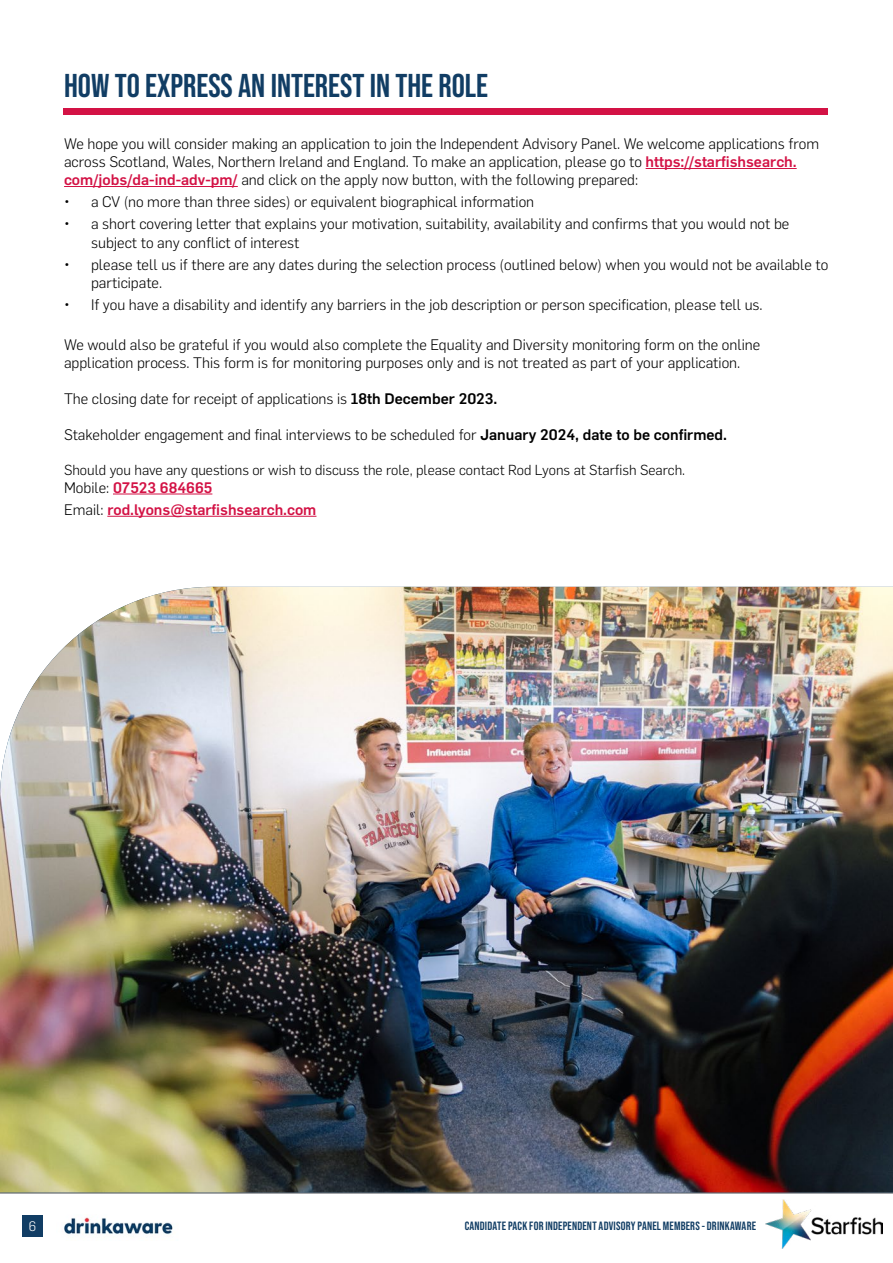
<style>
.page{position:relative;width:893px;height:1263px;background:#fff}
.page>*{position:absolute;margin:0;border:0;box-sizing:border-box;transform-origin:0 0}
.t1{font:700 33px "Bebas Neue Pro";color:#113d64}
.t2{font:300 15px/18px "Flama";color:#000}
.t3{font:500 15px/22.2px "Flama";color:#d31245}
.t4{font:300 14.25px "Flama";color:#000}
.t5{font:300 13.5px "Flama";color:#fff}
.t6{font:700 12px "Bebas Neue Pro";letter-spacing:.015em;color:#113d64}
.s1{font-weight:500;color:#d31245}
.s2{font-weight:500}
.s3{font-weight:300;color:#000}
</style>
<div class="page">
<img style="left:765px;top:1200px;width:117px;height:48px">
<div style="left:22px;top:1215px;width:21px;height:21px;background:#113d64"></div>
<hr style="left:0;top:1192px;width:893px;height:2px;background:#a3a5a8">
<img style="left:64px;top:1217px;width:109px;height:18px">
<hr style="left:646px;top:168px;width:151px;height:1px;background:#d31245">
<hr style="left:64px;top:186px;width:174px;height:1px;background:#d31245">
<hr style="left:113px;top:494px;width:99px;height:1px;background:#d31245">
<hr style="left:107px;top:516px;width:209px;height:1px;background:#d31245">
<div style="left:64px;top:109px;width:764px;height:6px;background:#d31245"></div>
<img style="left:0;top:587px;width:893px;height:605px">
<h1 class="t1" style="left:64px;top:66px;width:425px">HOW TO EXPRESS AN INTEREST IN THE ROLE</h1>
<p class="t2" style="left:64px;top:134px;width:757px">We hope you will consider making an application to join the Independent Advisory Panel. We welcome applications from across Scotland, Wales, Northern Ireland and England. To make an application, please go to <span class="s1">https://starfishsearch. com/jobs/da-ind-adv-pm/</span> and click on the apply now button, with the following prepared:</p>
<p class="t2" style="left:64px;top:192px;width:472px">• a CV (no more than three sides) or equivalent biographical information</p>
<p class="t2" style="left:91px;top:214px;width:700px;text-indent:-27px">• a short covering letter that explains your motivation, suitability, availability and confirms that you would not be subject to any conflict of interest</p>
<p class="t2" style="left:91px;top:255px;width:739px;text-indent:-27px">• please tell us if there are any dates during the selection process (outlined below) when you would not be available to participate.</p>
<p class="t2" style="left:64px;top:295px;width:700px">• If you have a disability and identify any barriers in the job description or person specification, please tell us.</p>
<p class="t2" style="left:64px;top:335px;width:698px">We would also be grateful if you would also complete the Equality and Diversity monitoring form on the online application process. This form is for monitoring purposes only and is not treated as part of your application.</p>
<p class="t2" style="left:64px;top:389px;width:435px">The closing date for receipt of applications is <span class="s2">18th December 2023.</span></p>
<p class="t2" style="left:64px;top:425px;width:665px">Stakeholder engagement and final interviews to be scheduled for <span class="s2">January 2024, date to be confirmed.</span></p>
<p class="t4" style="left:64px;top:460px;width:623px">Should you have any questions or wish to discuss the role, please contact Rod Lyons at Starfish Search.</p>
<p class="t3" style="left:64px;top:475px;width:254px"><span class="s3">Mobile:</span> 07523 684665<br><span class="s3">Email:</span> rod.lyons@starfishsearch.com</p>
<p class="t5" style="left:29px;top:1216px;width:9px">6</p>
<p class="t6" style="left:465px;top:1219px;width:293px">CANDIDATE PACK FOR INDEPENDENT ADVISORY PANEL MEMBERS - DRINKAWARE</p>
</div>
